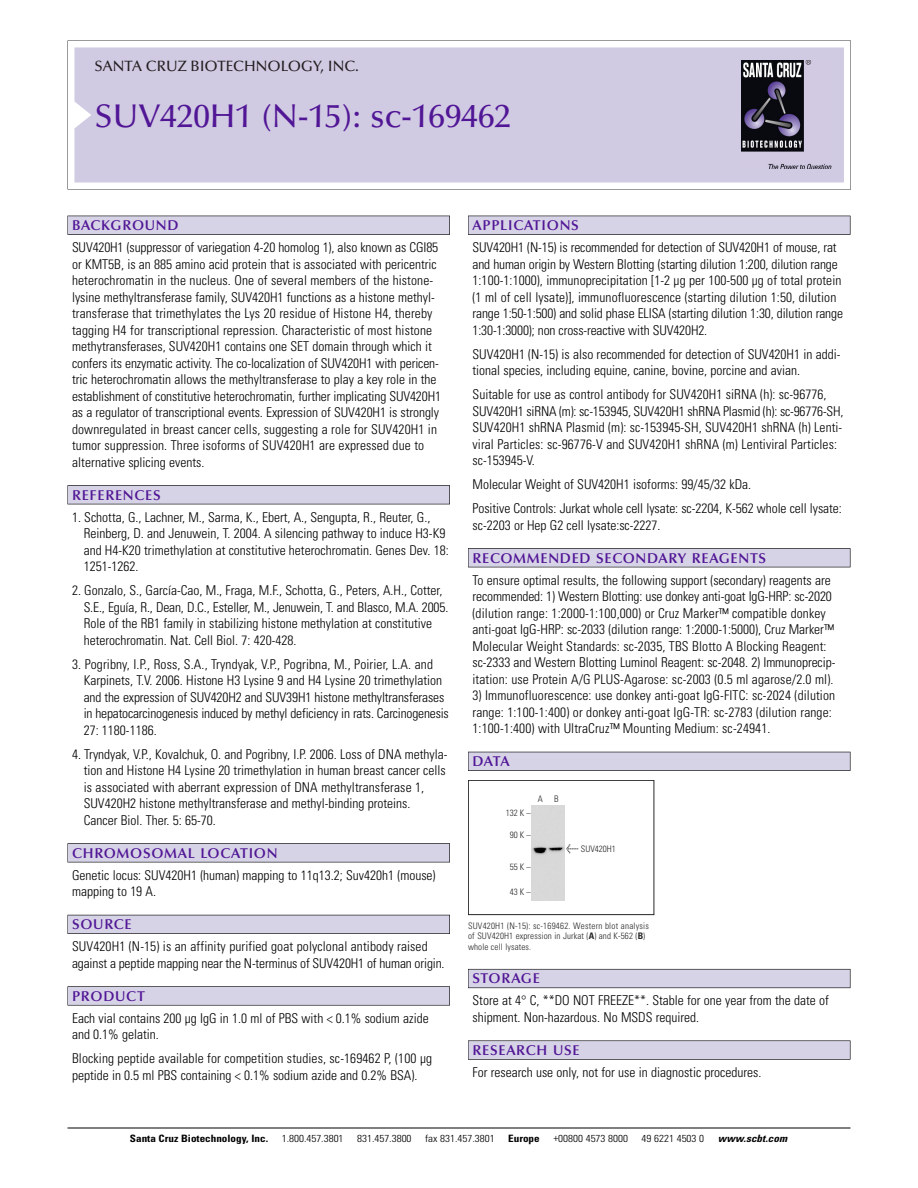
<style>
.page{position:relative;width:918px;height:1188px;background:#fff}
.page>*{position:absolute;margin:0;border:0;box-sizing:border-box;transform-origin:0 0}
.t1{font:500 33px "Optima";color:#511695}
.t2{font:500 15px "Optima";color:#231f20}
.t3{font:600 14.25px "Optima";letter-spacing:.05em;color:#511695}
.t4{font:300 condensed 13.5px/16.5px "Univers";color:#000}
.t5{font:300 condensed 10.2px "Univers";color:#000;scale:1.1 1}
.t6{font:700 condensed 10.2px "Univers";color:#000;scale:1.1 1}
.t7{font:italic 700 condensed 10.2px "Univers";letter-spacing:.005em;color:#000;scale:1.1 1}
.t8{font:9px/10.5px "Univers Condensed Light+JFDEPS";letter-spacing:.015em;color:#272627}
.s1{font-family:"Meta Plus Book Roman+JBEJDM";font-size:10.5px}
.s2{font-family:"Univers Condensed Bold+GDVSDG"}
</style>
<div class="page">
<svg style="left:68px;top:40px;width:783px;height:149px"></svg>
<div style="left:74px;top:47px;width:770px;height:135px;background:#d1cae3"></div>
<img style="left:741px;top:60px;width:90px;height:108px">
<div style="left:68px;top:216px;width:382px;height:19px;background:#525155"></div>
<div style="left:68px;top:216px;width:381px;height:18px;background:#d7d3e7"></div>
<div style="left:68px;top:485px;width:382px;height:19px;background:#525155"></div>
<div style="left:68px;top:486px;width:381px;height:18px;background:#d7d3e7"></div>
<div style="left:68px;top:843px;width:382px;height:19px;background:#545357"></div>
<div style="left:68px;top:844px;width:381px;height:18px;background:#d7d3e7"></div>
<div style="left:68px;top:915px;width:382px;height:19px;background:#54535a"></div>
<div style="left:68px;top:915px;width:381px;height:18px;background:#d7d3e7"></div>
<svg style="left:68px;top:986px;width:382px;height:20px"></svg>
<div style="left:68px;top:987px;width:381px;height:18px;background:#d7d3e7"></div>
<div style="left:468px;top:216px;width:382px;height:19px;background:#525155"></div>
<div style="left:468px;top:216px;width:382px;height:18px;background:#d7d3e7"></div>
<div style="left:468px;top:548px;width:382px;height:19px;background:#525155"></div>
<div style="left:468px;top:549px;width:382px;height:18px;background:#d7d3e7"></div>
<div style="left:468px;top:752px;width:382px;height:19px;background:#525158"></div>
<div style="left:468px;top:752px;width:382px;height:18px;background:#d7d3e7"></div>
<div style="left:468px;top:969px;width:382px;height:19px;background:#66646d"></div>
<div style="left:468px;top:970px;width:382px;height:18px;background:#d7d3e7"></div>
<svg style="left:468px;top:1040px;width:382px;height:20px"></svg>
<div style="left:468px;top:1041px;width:382px;height:18px;background:#d7d3e7"></div>
<hr style="left:68px;top:1128px;width:782px;height:1px;background:#000">
<div style="left:468px;top:780px;width:186px;height:135px;border:1px solid #272627"></div>
<div style="left:532px;top:805px;width:32px;height:96px;background:#d8d8d8"></div>
<p class="t2" style="left:94px;top:61px;width:266px">SANTA CRUZ BIOTECHNOLOGY, INC.</p>
<h1 class="t1" style="left:94px;top:103px;width:418px">SUV420H1 (N-15): sc-169462</h1>
<p class="t3" style="left:72px;top:219px;width:108px">BACKGROUND</p>
<p class="t4" style="left:72px;top:240px;width:371px">SUV420H1 (suppressor of variegation 4-20 homolog 1), also known as CGI85 or KMT5B, is an 885 amino acid protein that is associated with pericentric heterochromatin in the nucleus. One of several members of the histone&shy;lysine methyltransferase family, SUV420H1 functions as a histone methyl&shy;transferase that trimethylates the Lys 20 residue of Histone H4, thereby tagging H4 for transcriptional repression. Characteristic of most histone methytransferases, SUV420H1 contains one SET domain through which it confers its enzymatic activity. The co-localization of SUV420H1 with pericen&shy;tric heterochromatin allows the methyltransferase to play a key role in the establishment of constitutive heterochromatin, further implicating SUV420H1 as a regulator of transcriptional events. Expression of SUV420H1 is strongly downregulated in breast cancer cells, suggesting a role for SUV420H1 in tumor suppression. Three isoforms of SUV420H1 are expressed due to alternative splicing events.</p>
<p class="t3" style="left:72px;top:489px;width:90px">REFERENCES</p>
<p class="t4" style="left:84px;top:510px;width:367px;text-indent:-12px">1. Schotta, G., Lachner, M., Sarma, K., Ebert, A., Sengupta, R., Reuter, G., Reinberg, D. and Jenuwein, T. 2004. A silencing pathway to induce H3-K9 and H4-K20 trimethylation at constitutive heterochromatin. Genes Dev. 18:<br>1251-1262.</p>
<p class="t4" style="left:84px;top:583px;width:366px;text-indent:-12px">2. Gonzalo, S., García-Cao, M., Fraga, M.F., Schotta, G., Peters, A.H., Cotter, S.E., Eguía, R., Dean, D.C., Esteller, M., Jenuwein, T. and Blasco, M.A. 2005.<br>Role of the RB1 family in stabilizing histone methylation at constitutive heterochromatin. Nat. Cell Biol. 7: 420-428.</p>
<p class="t4" style="left:84px;top:657px;width:367px;text-indent:-12px">3. Pogribny, I.P., Ross, S.A., Tryndyak, V.P., Pogribna, M., Poirier, L.A. and Karpinets, T.V. 2006. Histone H3 Lysine 9 and H4 Lysine 20 trimethylation and the expression of SUV420H2 and SUV39H1 histone methyltransferases in hepatocarcinogenesis induced by methyl deficiency in rats. Carcinogenesis 27: 1180-1186.</p>
<p class="t4" style="left:84px;top:747px;width:365px;text-indent:-12px">4. Tryndyak, V.P., Kovalchuk, O. and Pogribny, I.P. 2006. Loss of DNA methyla&shy;tion and Histone H4 Lysine 20 trimethylation in human breast cancer cells is associated with aberrant expression of DNA methyltransferase 1, SUV420H2 histone methyltransferase and methyl-binding proteins.<br>Cancer Biol. Ther. 5: 65-70.</p>
<p class="t3" style="left:72px;top:847px;width:207px">CHROMOSOMAL LOCATION</p>
<p class="t4" style="left:72px;top:868px;width:365px">Genetic locus: SUV420H1 (human) mapping to 11q13.2; Suv420h1 (mouse) mapping to 19 A.</p>
<p class="t3" style="left:72px;top:919px;width:61px">SOURCE</p>
<p class="t4" style="left:72px;top:939px;width:374px">SUV420H1 (N-15) is an affinity purified goat polyclonal antibody raised against a peptide mapping near the N-terminus of SUV420H1 of human origin.</p>
<p class="t3" style="left:72px;top:990px;width:74px">PRODUCT</p>
<p class="t4" style="left:72px;top:1011px;width:358px">Each vial contains 200 µg IgG in 1.0 ml of PBS with &lt; 0.1% sodium azide and 0.1% gelatin.</p>
<p class="t4" style="left:72px;top:1051px;width:362px">Blocking peptide available for competition studies, sc-169462 P, (100 µg peptide in 0.5 ml PBS containing &lt; 0.1% sodium azide and 0.2% BSA).</p>
<p class="t3" style="left:473px;top:219px;width:108px">APPLICATIONS</p>
<p class="t4" style="left:473px;top:240px;width:372px">SUV420H1 (N-15) is recommended for detection of SUV420H1 of mouse, rat and human origin by Western Blotting (starting dilution 1:200, dilution range 1:100-1:1000), immunoprecipitation [1-2 µg per 100-500 µg of total protein (1 ml of cell lysate)], immunofluorescence (starting dilution 1:50, dilution range 1:50-1:500) and solid phase ELISA (starting dilution 1:30, dilution range 1:30-1:3000); non cross-reactive with SUV420H2.</p>
<p class="t4" style="left:473px;top:347px;width:369px">SUV420H1 (N-15) is also recommended for detection of SUV420H1 in addi&shy;tional species, including equine, canine, bovine, porcine and avian.</p>
<p class="t4" style="left:473px;top:387px;width:373px">Suitable for use as control antibody for SUV420H1 siRNA (h): sc-96776, SUV420H1 siRNA (m): sc-153945, SUV420H1 shRNA Plasmid (h): sc-96776-SH, SUV420H1 shRNA Plasmid (m): sc-153945-SH, SUV420H1 shRNA (h) Lenti&shy;viral Particles: sc-96776-V and SUV420H1 shRNA (m) Lentiviral Particles: sc-153945-V.</p>
<p class="t4" style="left:473px;top:473px;width:371px;line-height:24px">Molecular Weight of SUV420H1 isoforms: 99/45/32 kDa.<br>Positive Controls: Jurkat whole cell lysate: sc-2204, K-562 whole cell lysate:</p>
<p class="t4" style="left:473px;top:518px;width:190px">sc-2203 or Hep G2 cell lysate:sc-2227.</p>
<p class="t3" style="left:473px;top:552px;width:295px">RECOMMENDED SECONDARY REAGENTS</p>
<p class="t4" style="left:473px;top:573px;width:364px">To ensure optimal results, the following support (secondary) reagents are recommended: 1) Western Blotting: use donkey anti-goat IgG-HRP: sc-2020 (dilution range: 1:2000-1:100,000) or Cruz Marker™ compatible donkey anti-goat IgG-HRP: sc-2033 (dilution range: 1:2000-1:5000), Cruz Marker™ Molecular Weight Standards: sc-2035, TBS Blotto A Blocking Reagent: sc-2333 and Western Blotting Luminol Reagent: sc-2048. 2) Immunoprecip&shy;itation: use Protein A/G PLUS-Agarose: sc-2003 (0.5 ml agarose/2.0 ml).</p>
<p class="t4" style="left:473px;top:688px;width:364px">3) Immunofluorescence: use donkey anti-goat IgG-FITC: sc-2024 (dilution range: 1:100-1:400) or donkey anti-goat IgG-TR: sc-2783 (dilution range:<br>1:100-1:400) with UltraCruz™ Mounting Medium: sc-24941.</p>
<p class="t3" style="left:473px;top:756px;width:39px">DATA</p>
<p class="t8" style="left:538px;top:795px;width:22px">A B</p>
<p class="t8" style="left:506px;top:809px;width:26px">132 K –</p>
<p class="t8" style="left:510px;top:830px;width:22px">90K–</p>
<p class="t8" style="left:510px;top:862px;width:22px">55K–</p>
<p class="t8" style="left:510px;top:887px;width:22px">43K–</p>
<p class="t8" style="left:566px;top:845px;width:51px"><span class="s1">&lt;</span> SUV420H1</p>
<p class="t8" style="left:468px;top:921px;width:182px">SUV420H1 (N-15): sc-169462. Western blot analysis of SUV420H1 expression in Jurkat (<span class="s2">A</span>) and K-562 (<span class="s2">B</span>) whole cell lysates.</p>
<p class="t3" style="left:473px;top:973px;width:69px">STORAGE</p>
<p class="t4" style="left:473px;top:994px;width:358px">Store at 4° C, **DO NOT FREEZE**. Stable for one year from the date of shipment. Non-hazardous. No MSDS required.</p>
<p class="t3" style="left:473px;top:1044px;width:109px">RESEARCH USE</p>
<p class="t4" style="left:473px;top:1065px;width:290px">For research use only, not for use in diagnostic procedures.</p>
<p class="t6" style="left:130px;top:1135px;width:127px">Santa Cruz Biotechnology, Inc.</p>
<p class="t5" style="left:282px;top:1135px;width:58px">1.800.457.3801</p>
<p class="t5" style="left:357px;top:1135px;width:51px">831.457.3800</p>
<p class="t5" style="left:425px;top:1135px;width:65px">fax 831.457.3801</p>
<p class="t6" style="left:508px;top:1135px;width:30px">Europe</p>
<p class="t5" style="left:553px;top:1135px;width:69px">+00800 4573 8000</p>
<p class="t5" style="left:642px;top:1135px;width:58px">49 6221 4503 0</p>
<p class="t7" style="left:718px;top:1135px;width:64px">www.scbt.com</p>
</div>
